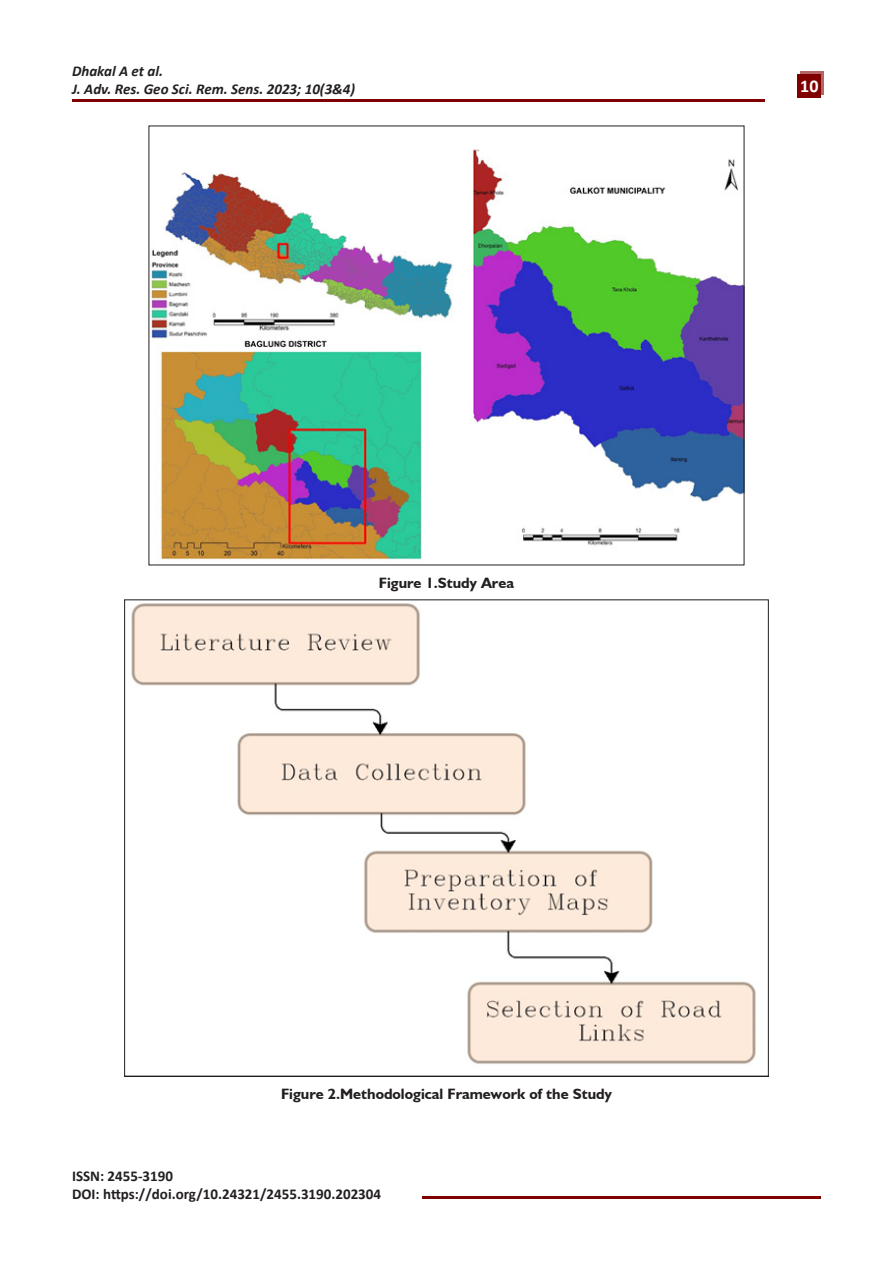
<style>
.page{position:relative;width:893px;height:1263px;background:#fff}
.page>*{position:absolute;margin:0;border:0;box-sizing:border-box;transform-origin:0 0}
.t1{font:700 18px "Calibri";color:#fff}
.t2{font:700 15px/18px "Calibri";color:#231f20}
.t3{font:700 15px "Humanist 521 BT";color:#231f20}
.t4{font:italic 700 15px/18px "Calibri";color:#231f20}
</style>
<div class="page">
<div style="left:801px;top:71px;width:23px;height:23px;background:#b46666"></div>
<div style="left:798px;top:74px;width:23px;height:23px;background:#800000"></div>
<hr style="left:72px;top:100px;width:693px;height:2px;background:#800000">
<hr style="left:422px;top:1196px;width:399px;height:2px;background:#800000">
<img style="left:151px;top:149px;width:591px;height:411px">
<img style="left:131px;top:603px;width:625px;height:461px">
<p class="t4" style="left:72px;top:61px;width:285px">Dhakal A et al.<br>J. Adv. Res. Geo Sci. Rem. Sens. 2023; 10(3&amp;4)</p>
<p class="t3" style="left:379px;top:573px;width:137px">Figure 1.Study Area</p>
<p class="t1" style="left:800px;top:74px;width:20px">10</p>
<p class="t3" style="left:281px;top:1084px;width:332px">Figure 2.Methodological Framework of the Study</p>
<p class="t2" style="left:72px;top:1166px;width:311px">ISSN: 2455-3190<br>DOI: https://doi.org/10.24321/2455.3190.202304</p>
</div>
